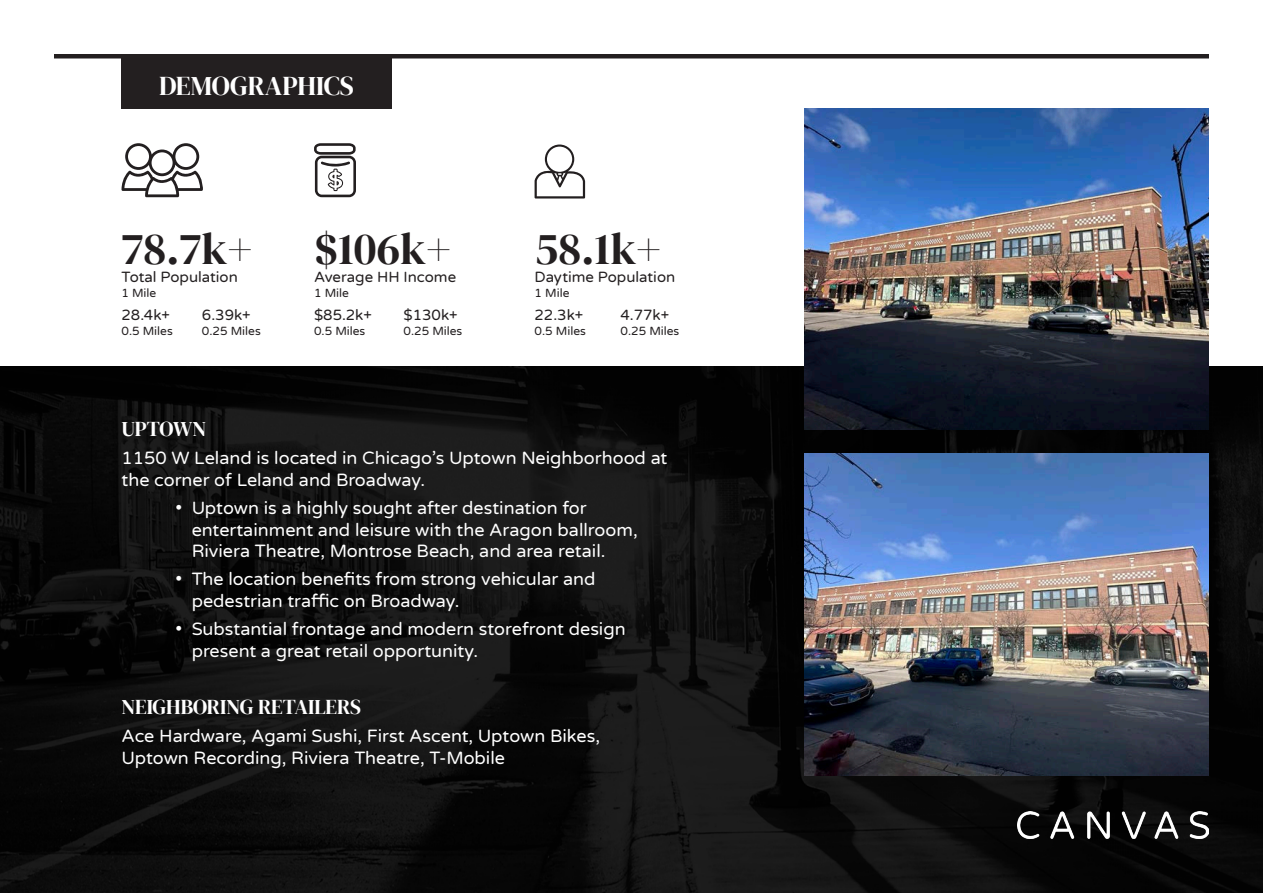
<style>
.page{position:relative;width:1263px;height:893px;background:#fff}
.page>*{position:absolute;margin:0;border:0;box-sizing:border-box;transform-origin:0 0}
.t1{font:45px "DM Serif Display";color:#231f20}
.t2{font:27px "DM Serif Display";letter-spacing:-.005em;color:#fff}
.t3{font:21px "DM Serif Display";letter-spacing:-.005em;color:#fff}
.t4{font:18px/21.6px "Varela Round";color:#fff}
.t5{font:15px "Varela Round";color:#231f20}
.t6{font:12px "Varela Round";color:#231f20}
</style>
<div class="page">
<img style="left:0;top:366px;width:1263px;height:527px">
<img style="left:1018px;top:812px;width:191px;height:27px">
<img style="left:805px;top:108px;width:404px;height:322px">
<img style="left:805px;top:453px;width:404px;height:322px">
<div style="left:54px;top:54px;width:1155px;height:5px;background:#231f20"></div>
<div style="left:122px;top:54px;width:270px;height:54px;background:#231f20"></div>
<svg style="left:121px;top:143px;width:82px;height:54px"></svg>
<svg style="left:314px;top:143px;width:42px;height:54px"></svg>
<svg style="left:535px;top:145px;width:50px;height:54px"></svg>
<h2 class="t2" style="left:159px;top:70px;width:197px">DEMOGRAPHICS</h2>
<h1 class="t1" style="left:122px;top:223px;width:132px">78.7k+</h1>
<p class="t5" style="left:122px;top:267px;width:118px">Total Population</p>
<p class="t6" style="left:122px;top:285px;width:36px">1 Mile</p>
<h1 class="t1" style="left:314px;top:223px;width:138px">$106k+</h1>
<p class="t5" style="left:314px;top:267px;width:144px">Average HH Income</p>
<p class="t6" style="left:314px;top:285px;width:36px">1 Mile</p>
<h1 class="t1" style="left:535px;top:223px;width:128px">58.1k+</h1>
<p class="t5" style="left:535px;top:267px;width:142px">Daytime Population</p>
<p class="t6" style="left:535px;top:285px;width:36px">1 Mile</p>
<p class="t5" style="left:122px;top:305px;width:50px">28.4k+</p>
<p class="t6" style="left:122px;top:322px;width:53px">0.5 Miles</p>
<p class="t5" style="left:202px;top:305px;width:50px">6.39k+</p>
<p class="t6" style="left:202px;top:322px;width:60px">0.25 Miles</p>
<p class="t5" style="left:314px;top:305px;width:59px">$85.2k+</p>
<p class="t6" style="left:314px;top:322px;width:53px">0.5 Miles</p>
<p class="t5" style="left:403px;top:305px;width:56px">$130k+</p>
<p class="t6" style="left:403px;top:322px;width:60px">0.25 Miles</p>
<p class="t5" style="left:535px;top:305px;width:50px">22.3k+</p>
<p class="t6" style="left:535px;top:322px;width:53px">0.5 Miles</p>
<p class="t5" style="left:620px;top:305px;width:50px">4.77k+</p>
<p class="t6" style="left:620px;top:322px;width:60px">0.25 Miles</p>
<p class="t3" style="left:122px;top:416px;width:86px">UPTOWN</p>
<p class="t4" style="left:122px;top:446px;width:547px">1150 W Leland is located in Chicago’s Uptown Neighborhood at the corner of Leland and Broadway.</p>
<p class="t4" style="left:192px;top:496px;width:447px;text-indent:-16px">• Uptown is a highly sought after destination for entertainment and leisure with the Aragon ballroom,<br>Riviera Theatre, Montrose Beach, and area retail.</p>
<p class="t4" style="left:192px;top:568px;width:405px;text-indent:-16px">• The location benefits from strong vehicular and pedestrian traffic on Broadway.</p>
<p class="t4" style="left:192px;top:618px;width:436px;text-indent:-16px">• Substantial frontage and modern storefront design present a great retail opportunity.</p>
<p class="t3" style="left:122px;top:694px;width:241px">NEIGHBORING RETAILERS</p>
<p class="t4" style="left:122px;top:725px;width:480px">Ace Hardware, Agami Sushi, First Ascent, Uptown Bikes,<br>Uptown Recording, Riviera Theatre, T-Mobile</p>
</div>
